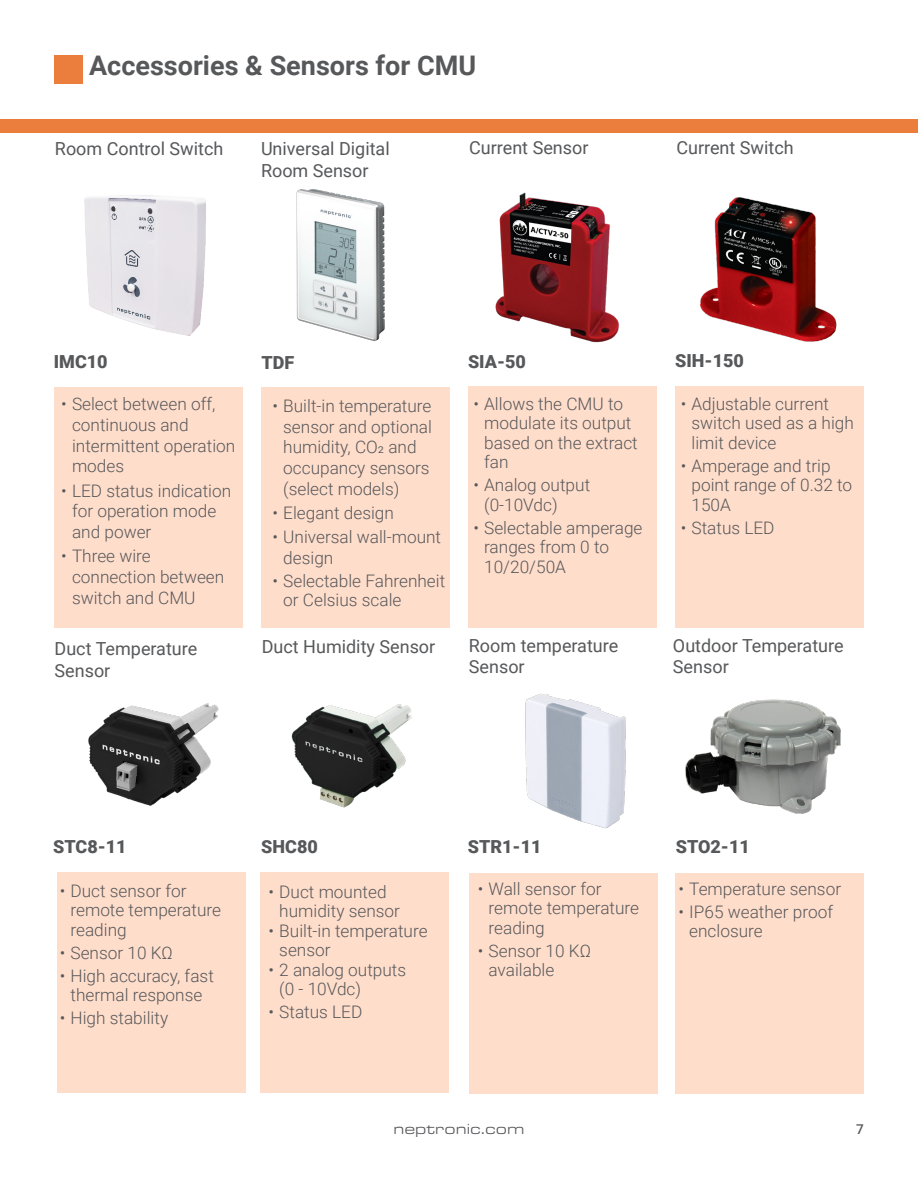
<style>
.page{position:relative;width:918px;height:1188px;background:#fff}
.page>*{position:absolute;margin:0;border:0;box-sizing:border-box;transform-origin:0 0}
.t1{font:700 27px "Roboto";color:#57585a}
.t2{font:18px/21.6px "Roboto";color:#57585a}
.t3{font:900 18px "Roboto";color:#57585a}
.t4{font:300 17.25px/19.5px "Roboto";color:#57585a}
.t5{font:15px "Eurostile Ext";color:#57585a}
.t6{font:500 13.5px "Roboto";color:#57585a}
</style>
<div class="page">
<div style="left:0;top:119px;width:918px;height:13px;background:#eb7d3d"></div>
<img style="left:525px;top:693px;width:101px;height:135px">
<div style="left:55px;top:387px;width:188px;height:241px;background:#ffddcb"></div>
<div style="left:261px;top:872px;width:188px;height:221px;background:#ffddcb"></div>
<div style="left:468px;top:386px;width:189px;height:242px;background:#ffddcb"></div>
<div style="left:676px;top:386px;width:188px;height:242px;background:#ffddcb"></div>
<div style="left:262px;top:387px;width:188px;height:241px;background:#ffddcb"></div>
<div style="left:469px;top:873px;width:188px;height:221px;background:#ffddcb"></div>
<div style="left:676px;top:873px;width:188px;height:221px;background:#ffddcb"></div>
<div style="left:57px;top:872px;width:188px;height:221px;background:#ffddcb"></div>
<img style="left:88px;top:703px;width:131px;height:103px">
<img style="left:296px;top:189px;width:89px;height:153px">
<img style="left:291px;top:704px;width:121px;height:104px">
<img style="left:685px;top:699px;width:156px;height:115px">
<div style="left:54px;top:55px;width:28px;height:28px;background:#eb7d3d"></div>
<img style="left:495px;top:192px;width:124px;height:151px">
<img style="left:700px;top:198px;width:137px;height:144px">
<img style="left:84px;top:195px;width:122px;height:141px">
<p class="t1" style="left:89px;top:47px;width:389px">Accessories &amp; Sensors for CMU</p>
<p class="t2" style="left:55px;top:137px;width:170px">Room Control Switch</p>
<p class="t2" style="left:261px;top:137px;width:130px">Universal Digital<br>Room Sensor</p>
<p class="t2" style="left:469px;top:136px;width:121px">Current Sensor</p>
<p class="t2" style="left:676px;top:136px;width:119px">Current Switch</p>
<p class="t3" style="left:54px;top:349px;width:55px">IMC10</p>
<p class="t3" style="left:261px;top:350px;width:34px">TDF</p>
<p class="t3" style="left:468px;top:349px;width:60px">SIA-50</p>
<p class="t3" style="left:675px;top:348px;width:70px">SIH-150</p>
<p class="t4" style="left:72px;top:393px;width:165px;line-height:20.7px;text-indent:-11px">• Select between off, continuous and intermittent operation modes</p>
<p class="t4" style="left:72px;top:479px;width:161px;line-height:20.7px;text-indent:-11px">• LED status indication for operation mode and power</p>
<p class="t4" style="left:72px;top:545px;width:154px;line-height:20.7px;text-indent:-11px">• Three wire connection between switch and CMU</p>
<p class="t4" style="left:283px;top:395px;width:150px;line-height:20.7px;text-indent:-11px">• Built-in temperature sensor and optional humidity, CO2 and occupancy sensors (select models)</p>
<p class="t4" style="left:272px;top:503px;width:123px">• Elegant design</p>
<p class="t4" style="left:283px;top:526px;width:159px;line-height:20.7px;text-indent:-11px">• Universal wall-mount design</p>
<p class="t4" style="left:283px;top:570px;width:164px;text-indent:-11px">• Selectable Fahrenheit or Celsius scale</p>
<p class="t4" style="left:484px;top:393px;width:155px;text-indent:-11px">• Allows the CMU to modulate its output based on the extract fan</p>
<p class="t4" style="left:484px;top:475px;width:108px;text-indent:-11px">• Analog output (0-10Vdc)</p>
<p class="t4" style="left:484px;top:517px;width:160px;text-indent:-11px">• Selectable amperage ranges from 0 to<br>10/20/50A</p>
<p class="t4" style="left:691px;top:393px;width:164px;text-indent:-11px">• Adjustable current switch used as a high limit device</p>
<p class="t4" style="left:691px;top:455px;width:162px;text-indent:-11px">• Amperage and trip point range of 0.32 to<br>150A</p>
<p class="t4" style="left:681px;top:517px;width:95px">• Status LED</p>
<p class="t2" style="left:55px;top:638px;width:144px">Duct Temperature</p>
<p class="t2" style="left:55px;top:659px;width:57px">Sensor</p>
<p class="t2" style="left:262px;top:635px;width:175px">Duct Humidity Sensor</p>
<p class="t2" style="left:469px;top:634px;width:151px">Room temperature<br>Sensor</p>
<p class="t2" style="left:673px;top:634px;width:172px">Outdoor Temperature<br>Sensor</p>
<p class="t3" style="left:53px;top:834px;width:75px">STC8-11</p>
<p class="t3" style="left:676px;top:834px;width:76px">STO2-11</p>
<p class="t3" style="left:468px;top:834px;width:75px">STR1-11</p>
<p class="t3" style="left:261px;top:834px;width:58px">SHC80</p>
<p class="t4" style="left:70px;top:880px;width:152px;text-indent:-11px">• Duct sensor for remote temperature reading</p>
<p class="t4" style="left:60px;top:942px;width:115px">• Sensor 10 KΩ</p>
<p class="t4" style="left:60px;top:965px;width:156px;text-align:center">• High accuracy, fast thermal response</p>
<p class="t4" style="left:60px;top:1008px;width:110px">• High stability</p>
<p class="t4" style="left:279px;top:881px;width:122px;text-indent:-11px">• Duct mounted humidity sensor</p>
<p class="t4" style="left:279px;top:920px;width:150px;text-indent:-11px">• Built-in temperature sensor</p>
<p class="t4" style="left:279px;top:959px;width:128px;text-indent:-11px">• 2 analog outputs (0 - 10Vdc)</p>
<p class="t4" style="left:269px;top:1002px;width:95px">• Status LED</p>
<p class="t4" style="left:489px;top:878px;width:152px;text-indent:-11px">• Wall sensor for remote temperature reading</p>
<p class="t4" style="left:489px;top:940px;width:104px;text-indent:-11px">• Sensor 10 KΩ available</p>
<p class="t4" style="left:678px;top:878px;width:164px">• Temperature sensor</p>
<p class="t4" style="left:689px;top:901px;width:145px;text-indent:-11px">• IP65 weather proof enclosure</p>
<p class="t5" style="left:393px;top:1118px;width:133px">neptronic.com</p>
<p class="t6" style="left:856px;top:1120px;width:9px">7</p>
</div>
